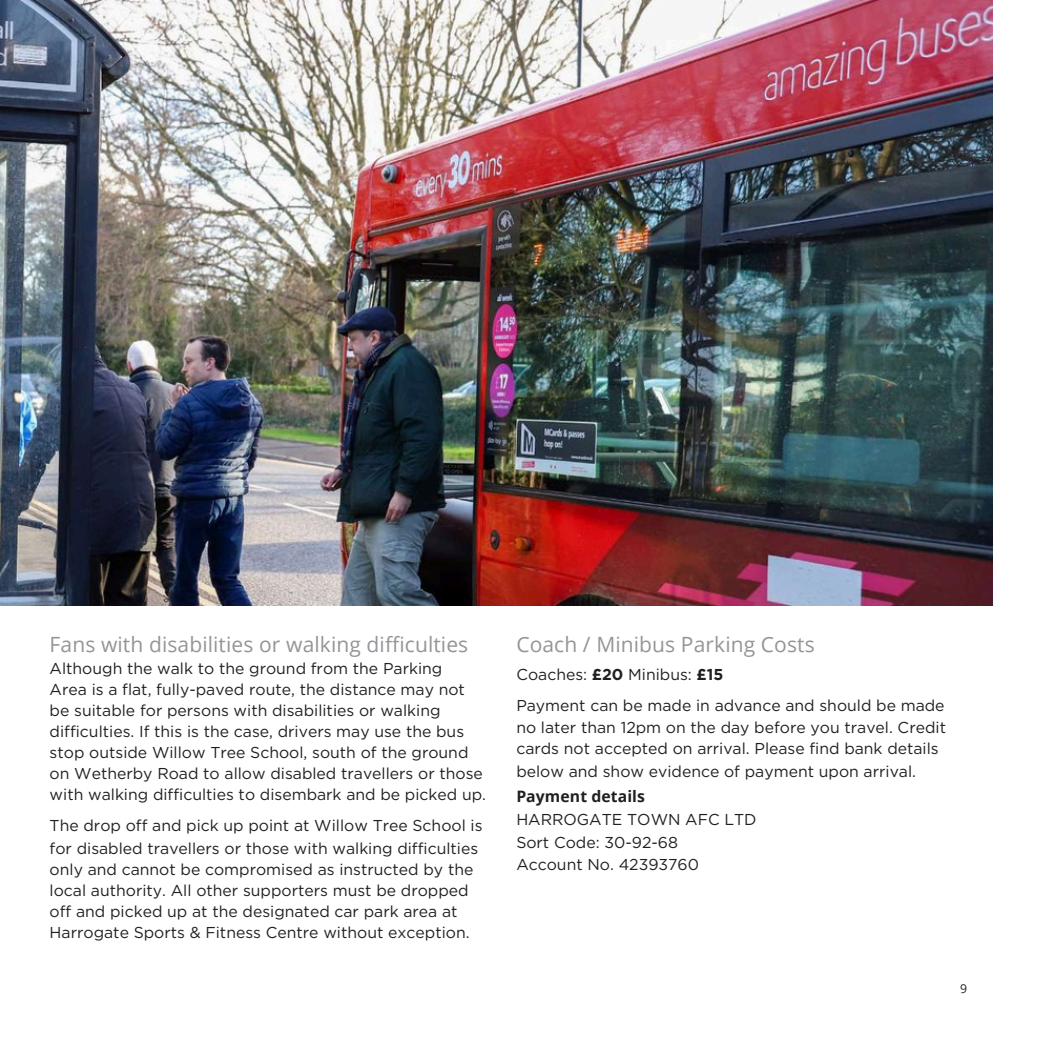
<style>
.page{position:relative;width:1043px;height:1043px;background:#fff}
.page>*{position:absolute;margin:0;border:0;box-sizing:border-box;transform-origin:0 0}
.t1{font:21px "Open Sans";letter-spacing:.005em;color:#939598}
.t2{font:15.75px/21px "Gotham";color:#231f20}
.t3{font:700 15.75px "Open Sans";letter-spacing:.005em;color:#231f20}
.t4{font:12.25px "Open Sans";color:#231f20}
.s1{font-weight:700}
</style>
<div class="page">
<img style="left:0;top:0;width:992px;height:605px">
<h1 class="t1" style="left:50px;top:629px;width:420px">Fans with disabilities or walking difficulties</h1>
<h1 class="t2" style="left:50px;top:658px;width:438px">Although the walk to the ground from the Parking<br>Area is a flat, fully-paved route, the distance may not be suitable for persons with disabilities or walking difficulties. If this is the case, drivers may use the bus stop outside Willow Tree School, south of the ground on Wetherby Road to allow disabled travellers or those with walking difficulties to disembark and be picked up.</h1>
<h1 class="t2" style="left:50px;top:812px;width:434px;line-height:23.6px">The drop off and pick up point at Willow Tree School is for disabled travellers or those with walking difficulties</h1>
<h1 class="t2" style="left:50px;top:858px;width:425px">only and cannot be compromised as instructed by the local authority. All other supporters must be dropped</h1>
<p class="t2" style="left:50px;top:900px;width:421px">off and picked up at the designated car park area at<br>Harrogate Sports &amp; Fitness Centre without exception.</p>
<h1 class="t1" style="left:516px;top:629px;width:300px">Coach / Minibus Parking Costs</h1>
<p class="t2" style="left:516px;top:658px;width:429px;line-height:31.5px">Coaches: <span class="s1">£20</span> Minibus: <span class="s1">£15<br></span>Payment can be made in advance and should be made</p>
<p class="t2" style="left:516px;top:716px;width:431px;line-height:21.7px">no later than 12pm on the day before you travel. Credit cards not accepted on arrival. Please find bank details below and show evidence of payment upon arrival.</p>
<p class="t3" style="left:516px;top:784px;width:130px">Payment details</p>
<p class="t2" style="left:516px;top:808px;width:242px;line-height:22.4px">HARROGATE TOWN AFC LTD<br>Sort Code: 30-92-68<br>Account No. 42393760</p>
<h1 class="t4" style="left:959px;top:979px;width:8px">9</h1>
</div>
